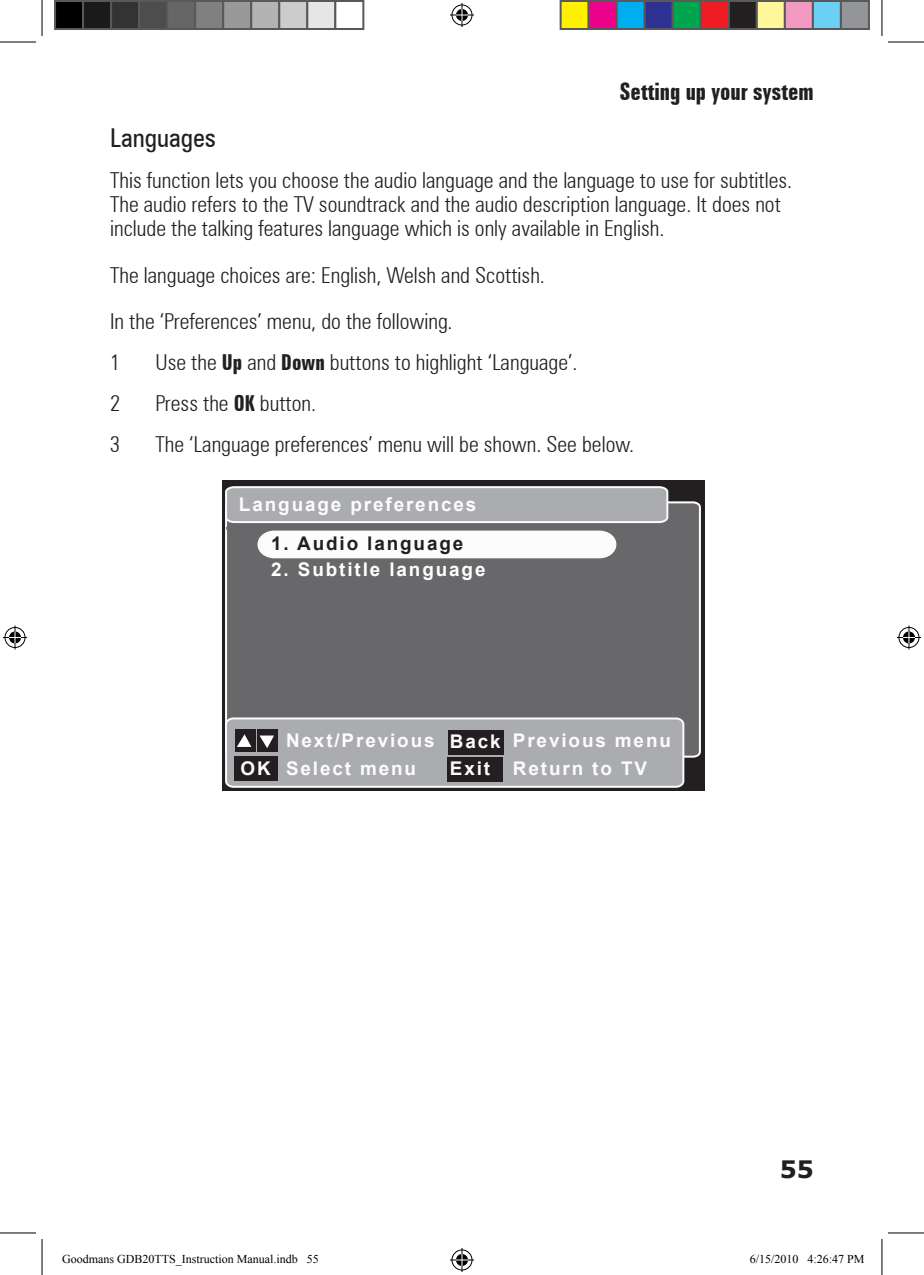
<style>
.page{position:relative;width:924px;height:1275px;background:#fff}
.page>*{position:absolute;margin:0;border:0;box-sizing:border-box;transform-origin:0 0}
.Heading_2{font:condensed 26px "Zurich BT";color:#231f20}
.t1{font:700 extra-condensed 24px "Zurich BT";color:#231f20}
.t2{font:700 24px "Verdana";color:#231f20}
.Text_1{font:300 condensed 22px/24px "Zurich BT";color:#231f20}
.Numbered_text_1{font:300 condensed 22px "Zurich BT";color:#231f20}
.t3{font:700 18.8px/28px "Arial";letter-spacing:.1em;color:#fcfcfc}
.t4{font:700 18.8px "Arial";letter-spacing:.1em;color:#fff}
.t5{font:700 18.8px "Arial";letter-spacing:.1em;color:#231f20}
.t6{font:700 18.8px "Arial";letter-spacing:.1em;color:#fbfbfb}
.t7{font:12px "Times New Roman";color:#000}
.s1{font-weight:700;font-stretch:extra-condensed}
</style>
<div class="page">
<div style="left:221px;top:480px;width:483px;height:310px;background:#231f20"></div>
<div style="left:225px;top:501px;width:476px;height:257px;background:#68686b"></div>
<svg style="left:225px;top:486px;width:444px;height:80px;background:#b4b4b6"></svg>
<svg style="left:225px;top:716px;width:460px;height:72px;background:#9b9b9e"></svg>
<hr style="left:0;top:42px;width:36px;height:1px;background:#000">
<hr style="left:887px;top:42px;width:36px;height:1px;background:#000">
<hr style="left:0;top:1232px;width:36px;height:1px;background:#000">
<hr style="left:887px;top:1232px;width:36px;height:1px;background:#000">
<hr style="left:42px;top:0;width:1px;height:36px;background:#000">
<hr style="left:42px;top:1239px;width:1px;height:36px;background:#000">
<hr style="left:881px;top:0;width:1px;height:36px;background:#000">
<hr style="left:881px;top:1239px;width:1px;height:36px;background:#000">
<svg style="left:450px;top:3px;width:24px;height:24px"></svg>
<svg style="left:450px;top:1248px;width:24px;height:24px"></svg>
<svg style="left:3px;top:625px;width:24px;height:24px"></svg>
<svg style="left:897px;top:625px;width:23px;height:24px"></svg>
<div style="left:55px;top:1px;width:28px;height:28px;background:#000"></div>
<div style="left:54px;top:0;width:30px;height:30px;border:2px solid #595959"></div>
<div style="left:83px;top:1px;width:28px;height:28px;background:#1a1a1a"></div>
<div style="left:82px;top:0;width:30px;height:30px;border:2px solid #595959"></div>
<div style="left:111px;top:1px;width:28px;height:28px;background:#333"></div>
<div style="left:110px;top:0;width:30px;height:30px;border:2px solid #595959"></div>
<div style="left:139px;top:1px;width:28px;height:28px;background:#4d4d4d"></div>
<div style="left:138px;top:0;width:30px;height:30px;border:2px solid #595959"></div>
<div style="left:167px;top:1px;width:28px;height:28px;background:#666"></div>
<div style="left:166px;top:0;width:30px;height:30px;border:2px solid #595959"></div>
<div style="left:195px;top:1px;width:28px;height:28px;background:#808080"></div>
<div style="left:194px;top:0;width:30px;height:30px;border:2px solid #595959"></div>
<div style="left:223px;top:1px;width:28px;height:28px;background:#999"></div>
<div style="left:222px;top:0;width:30px;height:30px;border:2px solid #595959"></div>
<div style="left:251px;top:1px;width:28px;height:28px;background:#b3b3b3"></div>
<div style="left:250px;top:0;width:30px;height:30px;border:2px solid #595959"></div>
<div style="left:279px;top:1px;width:28px;height:28px;background:#ccc"></div>
<div style="left:278px;top:0;width:30px;height:30px;border:2px solid #595959"></div>
<div style="left:307px;top:1px;width:28px;height:28px;background:#e6e6e6"></div>
<div style="left:306px;top:0;width:30px;height:30px;border:2px solid #595959"></div>
<div style="left:334px;top:0;width:30px;height:30px;border:2px solid #595959"></div>
<div style="left:560px;top:1px;width:28px;height:28px;background:#fff101"></div>
<div style="left:559px;top:0;width:30px;height:30px;border:2px solid #595959"></div>
<div style="left:588px;top:1px;width:28px;height:28px;background:#ed028c"></div>
<div style="left:587px;top:0;width:30px;height:30px;border:2px solid #595959"></div>
<div style="left:616px;top:1px;width:28px;height:28px;background:#00aeef"></div>
<div style="left:615px;top:0;width:30px;height:30px;border:2px solid #595959"></div>
<div style="left:644px;top:1px;width:28px;height:28px;background:#2e3092"></div>
<div style="left:643px;top:0;width:30px;height:30px;border:2px solid #595959"></div>
<div style="left:672px;top:1px;width:28px;height:28px;background:#00a54f"></div>
<div style="left:671px;top:0;width:30px;height:30px;border:2px solid #595959"></div>
<div style="left:700px;top:1px;width:28px;height:28px;background:#ee1d23"></div>
<div style="left:699px;top:0;width:30px;height:30px;border:2px solid #595959"></div>
<div style="left:728px;top:1px;width:28px;height:28px;background:#231f20"></div>
<div style="left:727px;top:0;width:30px;height:30px;border:2px solid #595959"></div>
<div style="left:756px;top:1px;width:28px;height:28px;background:#fff79a"></div>
<div style="left:755px;top:0;width:30px;height:30px;border:2px solid #595959"></div>
<div style="left:784px;top:1px;width:28px;height:28px;background:#f499c2"></div>
<div style="left:783px;top:0;width:30px;height:30px;border:2px solid #595959"></div>
<div style="left:812px;top:1px;width:28px;height:28px;background:#6bcff6"></div>
<div style="left:811px;top:0;width:30px;height:30px;border:2px solid #595959"></div>
<div style="left:840px;top:1px;width:28px;height:28px;background:#939598"></div>
<div style="left:839px;top:0;width:30px;height:30px;border:2px solid #595959"></div>
<p class="t1" style="left:619px;top:78px;width:196px">Setting up your system</p>
<p class="Heading_2" style="left:110px;top:122px;width:107px">Languages</p>
<p class="Text_1" style="left:110px;top:168px;width:683px">This function lets you choose the audio language and the language to use for subtitles.<br>The audio refers to the TV soundtrack and the audio description language. It does not include the talking features language which is only available in English.</p>
<p class="Text_1" style="left:110px;top:262px;width:436px">The language choices are: English, Welsh and Scottish.</p>
<p class="Text_1" style="left:110px;top:309px;width:344px">In the ‘Preferences’ menu, do the following.</p>
<p class="Numbered_text_1" style="left:110px;top:349px;width:12px">1</p>
<p class="Numbered_text_1" style="left:155px;top:349px;width:423px">Use the <span class="s1">Up</span> and <span class="s1">Down</span> buttons to highlight ‘Language’.</p>
<p class="Numbered_text_1" style="left:110px;top:390px;width:12px">2</p>
<p class="Numbered_text_1" style="left:155px;top:390px;width:162px">Press the <span class="s1">OK</span> button.</p>
<p class="Numbered_text_1" style="left:110px;top:431px;width:12px">3</p>
<p class="Numbered_text_1" style="left:155px;top:431px;width:480px">The ‘Language preferences’ menu will be shown. See below.</p>
<p class="t3" style="left:239px;top:491px;width:239px">Language preferences</p>
<p class="t5" style="left:271px;top:531px;width:194px">1. Audio language</p>
<p class="t4" style="left:271px;top:557px;width:216px">2. Subtitle language</p>
<p class="t3" style="left:286px;top:727px;width:150px">Next/Previous<br>Select menu</p>
<p class="t3" style="left:512px;top:726px;width:159px">Previous menu<br>Return to TV</p>
<p class="t6" style="left:449px;top:728px;width:52px">Back</p>
<p class="t3" style="left:240px;top:755px;width:32px">OK</p>
<p class="t6" style="left:449px;top:756px;width:42px">Exit</p>
<p class="t2" style="left:779px;top:1151px;width:36px">55</p>
<p class="t7" style="left:62px;top:1250px;width:258px">Goodmans GDB20TTS_Instruction Manual.indb 55</p>
<p class="t7" style="left:749px;top:1250px;width:116px">6/15/2010 4:26:47 PM</p>
</div>
